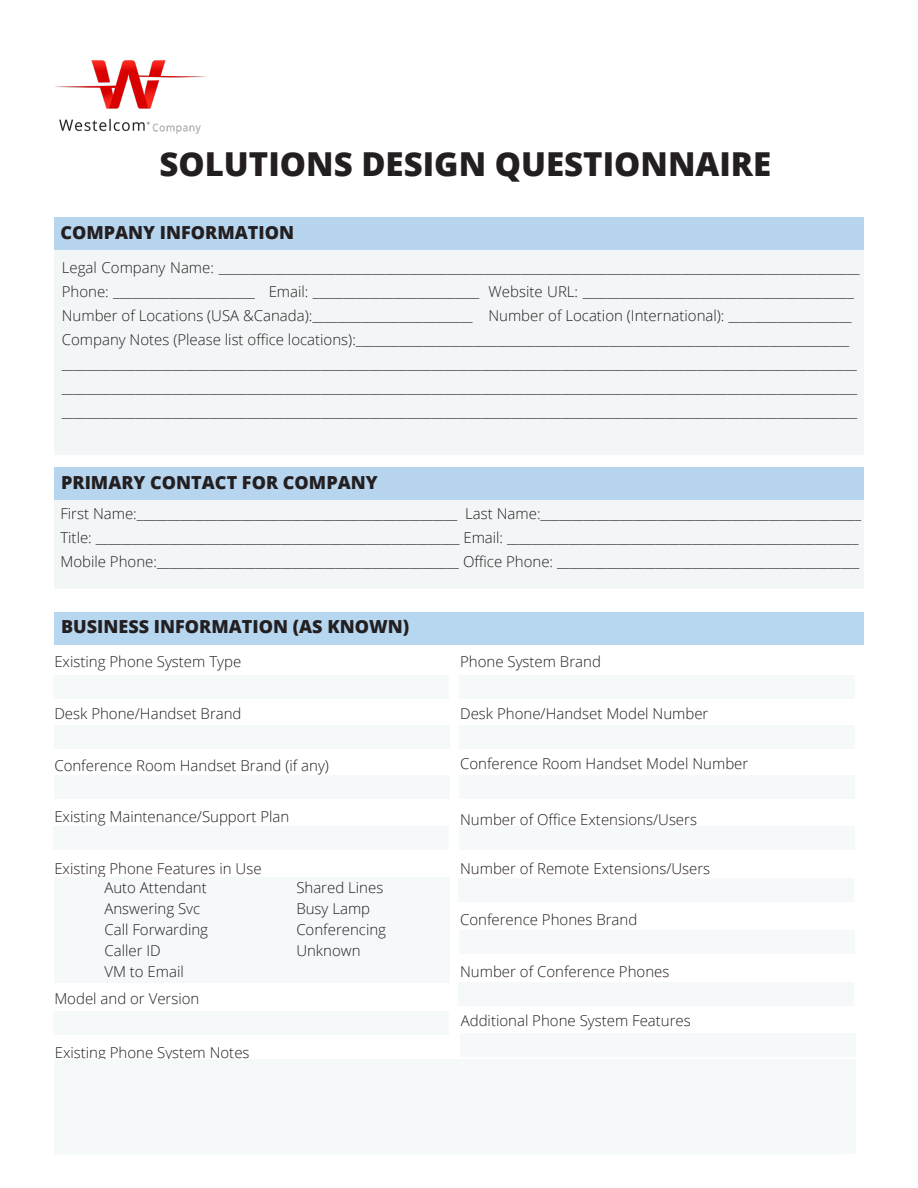
<style>
.page{position:relative;width:918px;height:1188px;background:#fff}
.page>*{position:absolute;margin:0;border:0;box-sizing:border-box;transform-origin:0 0}
.t1{font:800 33px "Open Sans";color:#231f20}
.t2{font:800 18px "Open Sans";color:#231f20}
.t3{font:300 15px/24px "Open Sans";color:#231f20}
.t4{font:300 15px/21px "Open Sans";color:#221e1f}
</style>
<div class="page">
<div style="left:54px;top:250px;width:810px;height:204px;background:#f3f6f7"></div>
<div style="left:54px;top:218px;width:810px;height:32px;background:#b7d5ef"></div>
<div style="left:54px;top:494px;width:810px;height:95px;background:#f3f6f7"></div>
<img style="left:54px;top:60px;width:152px;height:74px">
<div style="left:54px;top:467px;width:810px;height:33px;background:#b7d5ef"></div>
<div style="left:54px;top:612px;width:810px;height:32px;background:#b7d6f0"></div>
<div style="left:54px;top:675px;width:395px;height:23px;background:#f5f9fa"></div>
<div style="left:459px;top:675px;width:396px;height:23px;background:#f5f9fa"></div>
<div style="left:54px;top:1011px;width:395px;height:23px;background:#f5f9fa"></div>
<div style="left:54px;top:877px;width:396px;height:105px;background:#f5f9fa"></div>
<div style="left:54px;top:826px;width:395px;height:23px;background:#f5f9fa"></div>
<div style="left:54px;top:775px;width:396px;height:24px;background:#f5f9fa"></div>
<div style="left:54px;top:725px;width:396px;height:23px;background:#f5f9fa"></div>
<div style="left:459px;top:930px;width:396px;height:23px;background:#f5f9fa"></div>
<div style="left:459px;top:878px;width:395px;height:23px;background:#f5f9fa"></div>
<div style="left:459px;top:826px;width:396px;height:23px;background:#f5f9fa"></div>
<div style="left:459px;top:775px;width:396px;height:24px;background:#f5f9fa"></div>
<div style="left:459px;top:725px;width:396px;height:23px;background:#f5f9fa"></div>
<div style="left:459px;top:982px;width:395px;height:24px;background:#f5f9fa"></div>
<div style="left:460px;top:1033px;width:395px;height:24px;background:#f5f9fa"></div>
<div style="left:54px;top:1059px;width:801px;height:95px;background:#f5f9fa"></div>
<p class="t1" style="left:159px;top:139px;width:614px">SOLUTIONS DESIGN QUESTIONNAIRE</p>
<p class="t2" style="left:60px;top:219px;width:235px">COMPANY INFORMATION</p>
<p class="t3" style="left:62px;top:255px;width:800px">Legal Company Name: ________________________________________________________________________________________________________ Phone: _______________________ Email: ___________________________ Website URL: ____________________________________________ Number of Locations (USA &amp;Canada):__________________________ Number of Location (International): ____________________ Company Notes (Please list office locations):________________________________________________________________________________ _________________________________________________________________________________________________________________________________ _________________________________________________________________________________________________________________________________ _________________________________________________________________________________________________________________________________</p>
<p class="t2" style="left:61px;top:468px;width:318px">PRIMARY CONTACT FOR COMPANY</p>
<p class="t3" style="left:60px;top:501px;width:802px">First Name:____________________________________________________ Last Name:____________________________________________________</p>
<p class="t3" style="left:60px;top:525px;width:800px">Title: ___________________________________________________________ Email: _________________________________________________________</p>
<p class="t3" style="left:60px;top:549px;width:800px">Mobile Phone:_________________________________________________ Office Phone: _________________________________________________</p>
<p class="t2" style="left:61px;top:613px;width:350px">BUSINESS INFORMATION (AS KNOWN)</p>
<p class="t3" style="left:54px;top:649px;width:188px">Existing Phone System Type</p>
<p class="t3" style="left:54px;top:701px;width:189px">Desk Phone/Handset Brand</p>
<p class="t3" style="left:54px;top:753px;width:276px">Conference Room Handset Brand (if any)</p>
<p class="t3" style="left:54px;top:804px;width:237px">Existing Maintenance/Support Plan</p>
<p class="t3" style="left:54px;top:856px;width:209px">Existing Phone Features in Use</p>
<p class="t4" style="left:104px;top:876px;width:105px">Auto Attendant<br>Answering Svc<br>Call Forwarding<br>Caller ID<br>VM to Email</p>
<p class="t4" style="left:296px;top:877px;width:91px">Shared Lines<br>Busy Lamp<br>Conferencing<br>Unknown</p>
<p class="t3" style="left:54px;top:986px;width:147px">Model and or Version</p>
<p class="t3" style="left:55px;top:1040px;width:196px">Existing Phone System Notes</p>
<p class="t3" style="left:460px;top:649px;width:142px">Phone System Brand</p>
<p class="t3" style="left:460px;top:701px;width:250px">Desk Phone/Handset Model Number</p>
<p class="t3" style="left:460px;top:751px;width:290px">Conference Room Handset Model Number</p>
<p class="t3" style="left:460px;top:807px;width:238px">Number of Office Extensions/Users</p>
<p class="t3" style="left:460px;top:856px;width:252px">Number of Remote Extensions/Users</p>
<p class="t3" style="left:460px;top:908px;width:179px">Conference Phones Brand</p>
<p class="t3" style="left:460px;top:959px;width:211px">Number of Conference Phones</p>
<p class="t3" style="left:461px;top:1009px;width:232px">Additional Phone System Features</p>
</div>
